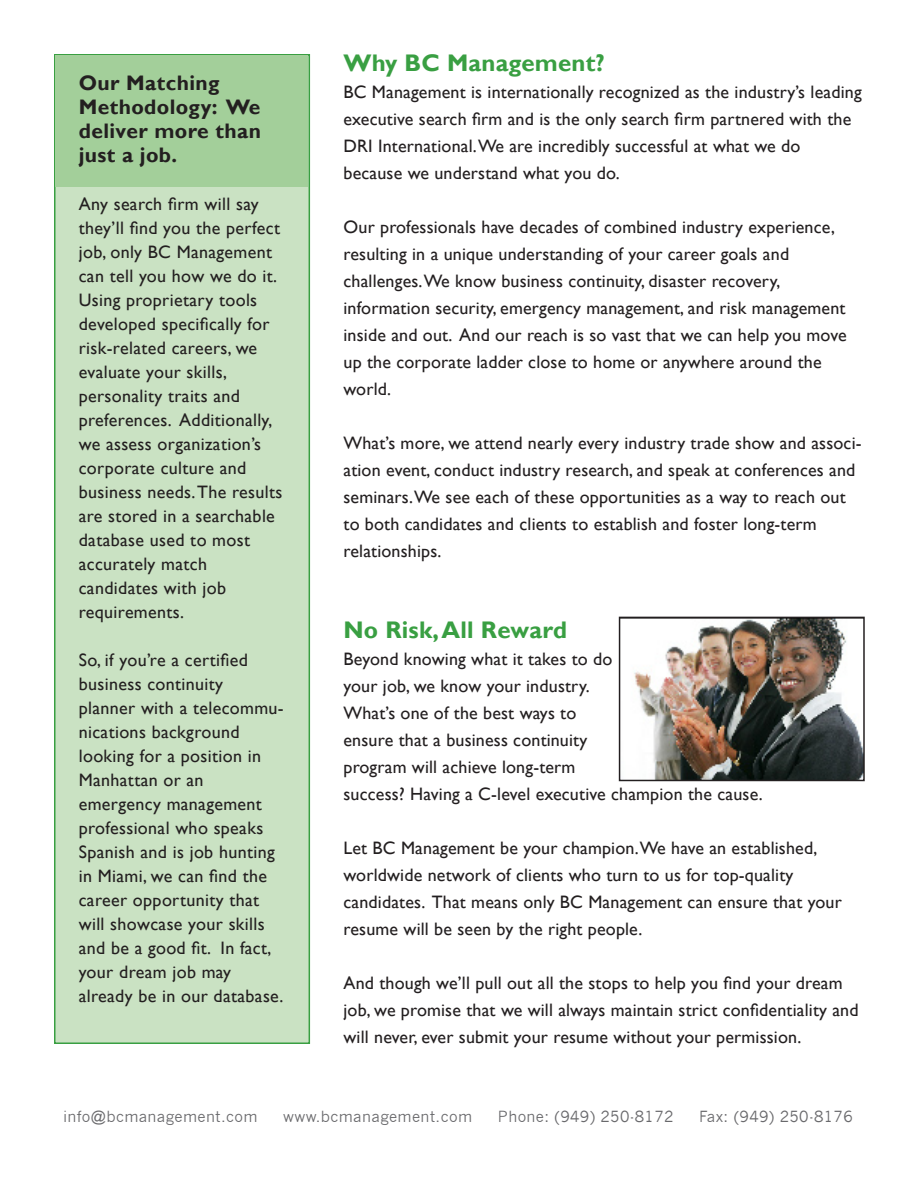
<style>
.page{position:relative;width:918px;height:1188px;background:#fff}
.page>*{position:absolute;margin:0;border:0;box-sizing:border-box;transform-origin:0 0}
.t1{font:700 24px "Gill Sans";letter-spacing:.01em;color:#399f42}
.t2{font:700 21px/24px "Gill Sans";letter-spacing:.02em;color:#231f20;text-align:justify}
.t3{font:18px/24px "Gill Sans";letter-spacing:.01em;color:#231f20}
.t4{font:15px "News Gothic";letter-spacing:.025em;color:#69696c}
</style>
<div class="page">
<div style="left:55px;top:55px;width:254px;height:988px;background:#cae2c3"></div>
<div style="left:54px;top:54px;width:256px;height:990px;border:2px solid #399f42"></div>
<div style="left:56px;top:56px;width:252px;height:131px;background:#a3cf9a"></div>
<img style="left:634px;top:620px;width:228px;height:158px">
<div style="left:619px;top:617px;width:246px;height:164px;border:2px solid #231f20"></div>
<p class="t2" style="left:79px;top:72px;width:142px">Our Matching</p>
<p class="t2" style="left:79px;top:96px;width:184px">Methodology: We deliver more than just a job.</p>
<p class="t3" style="left:79px;top:193px;width:203px">Any search firm will say they’ll find you the perfect job, only BC Management can tell you how we do it.<br>Using proprietary tools</p>
<p class="t3" style="left:79px;top:313px;width:192px">developed specifically for risk-related careers, we evaluate your skills,</p>
<p class="t3" style="left:79px;top:385px;width:163px">personality traits and</p>
<p class="t3" style="left:79px;top:409px;width:205px">preferences. Additionally, we assess organization’s corporate culture and business needs. The results are stored in a searchable database used to most</p>
<p class="t3" style="left:79px;top:553px;width:130px">accurately match</p>
<p class="t3" style="left:79px;top:577px;width:149px">candidates with job</p>
<p class="t3" style="left:79px;top:601px;width:107px">requirements.</p>
<p class="t3" style="left:79px;top:649px;width:171px">So, if you’re a certified</p>
<p class="t3" style="left:79px;top:673px;width:146px">business continuity</p>
<p class="t3" style="left:79px;top:697px;width:206px">planner with a telecommu&shy;nications background</p>
<p class="t3" style="left:79px;top:745px;width:184px">looking for a position in<br>Manhattan or an</p>
<p class="t3" style="left:79px;top:793px;width:198px">emergency management professional who speaks<br>Spanish and is job hunting in Miami, we can find the career opportunity that will showcase your skills and be a good fit. In fact, your dream job may</p>
<p class="t3" style="left:79px;top:985px;width:206px">already be in our database.</p>
<p class="t1" style="left:344px;top:48px;width:263px">Why BC Management?</p>
<p class="t3" style="left:344px;top:78px;width:520px;line-height:27px">BC Management is internationally recognized as the industry’s leading executive search firm and is the only search firm partnered with the<br>DRI International. We are incredibly successful at what we do</p>
<p class="t3" style="left:344px;top:161px;width:278px">because we understand what you do.</p>
<p class="t3" style="left:344px;top:215px;width:493px">Our professionals have decades of combined industry experience,</p>
<p class="t3" style="left:344px;top:242px;width:447px">resulting in a unique understanding of your career goals and</p>
<p class="t3" style="left:344px;top:269px;width:438px">challenges. We know business continuity, disaster recovery,</p>
<p class="t3" style="left:344px;top:294px;width:505px;line-height:27px">information security, emergency management, and risk management inside and out. And our reach is so vast that we can help you move up the corporate ladder close to home or anywhere around the world.</p>
<p class="t3" style="left:344px;top:429px;width:520px;line-height:27px">What’s more, we attend nearly every industry trade show and associ&shy;ation event, conduct industry research, and speak at conferences and</p>
<p class="t3" style="left:344px;top:483px;width:504px;line-height:27px">seminars. We see each of these opportunities as a way to reach out to both candidates and clients to establish and foster long-term</p>
<p class="t3" style="left:344px;top:539px;width:99px">relationships.</p>
<p class="t1" style="left:344px;top:615px;width:225px">No Risk, All Reward</p>
<p class="t3" style="left:344px;top:647px;width:270px">Beyond knowing what it takes to do</p>
<p class="t3" style="left:344px;top:674px;width:248px">your job, we know your industry.</p>
<p class="t3" style="left:344px;top:701px;width:234px">What’s one of the best ways to</p>
<p class="t3" style="left:344px;top:728px;width:245px">ensure that a business continuity</p>
<p class="t3" style="left:344px;top:755px;width:234px">program will achieve long-term</p>
<p class="t3" style="left:344px;top:782px;width:421px">success? Having a C-level executive champion the cause.</p>
<p class="t3" style="left:344px;top:834px;width:475px;line-height:27px">Let BC Management be your champion. We have an established, worldwide network of clients who turn to us for top-quality</p>
<p class="t3" style="left:344px;top:888px;width:500px;line-height:27px">candidates. That means only BC Management can ensure that your resume will be seen by the right people.</p>
<p class="t3" style="left:344px;top:969px;width:517px;line-height:27px">And though we’ll pull out all the stops to help you find your dream job, we promise that we will always maintain strict confidentiality and will never, ever submit your resume without your permission.</p>
<p class="t4" style="left:63px;top:1108px;width:196px">info@bcmanagement.com</p>
<p class="t4" style="left:283px;top:1108px;width:190px">www.bcmanagement.com</p>
<p class="t4" style="left:498px;top:1108px;width:177px">Phone: (949) 250-8172</p>
<p class="t4" style="left:699px;top:1108px;width:155px">Fax: (949) 250-8176</p>
</div>
